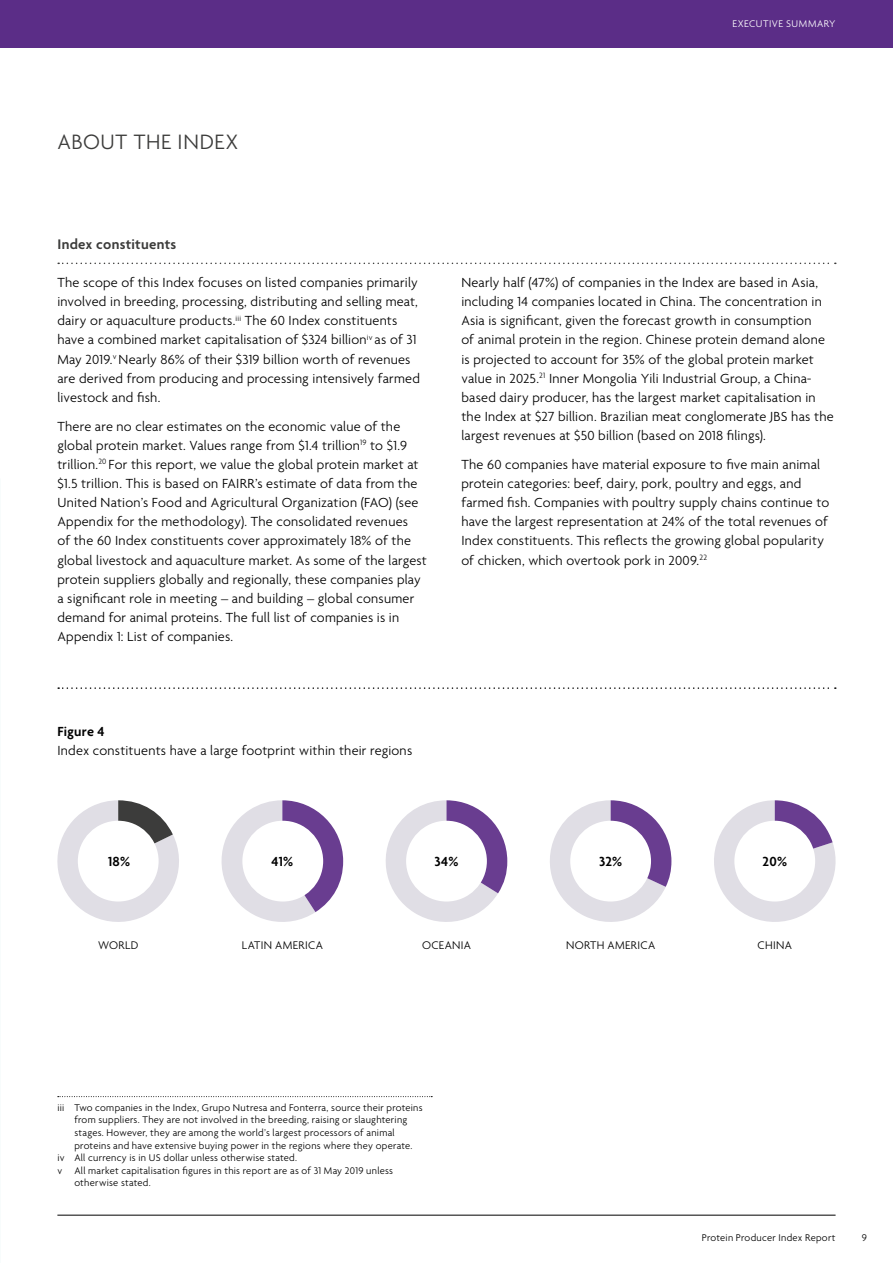
<style>
.page{position:relative;width:893px;height:1263px;background:#fff}
.page>*{position:absolute;margin:0;border:0;box-sizing:border-box;transform-origin:0 0}
.t1{font:300 22.5px "Agenda";letter-spacing:.03em;color:#3c3c3b}
.t2{font:600 15px "Agenda";letter-spacing:.02em;color:#3c3c3b}
.body{font:300 14.25px/19.2px "Agenda";letter-spacing:.015em;color:#000}
.body-2{font:600 14.25px "Agenda";letter-spacing:.02em;color:#000}
.body-3{font:300 12px "Agenda";letter-spacing:.03em;color:#000}
.footnote{font:300 10.5px/12.6px "Agenda";letter-spacing:.025em;color:#000}
.body-4{font:300 10.5px "Agenda";letter-spacing:.045em;color:#fff}
.s1{font-weight:600}
</style>
<div class="page">
<hr style="left:57px;top:1215px;width:779px;height:1px;background:#000">
<svg style="left:58px;top:263px;width:778px;height:1px"></svg>
<svg style="left:58px;top:1096px;width:374px;height:1px"></svg>
<svg style="left:57px;top:800px;width:122px;height:122px"></svg>
<div style="left:78px;top:821px;width:81px;height:80px;background:#fff;border-radius:50%"></div>
<svg style="left:221px;top:800px;width:122px;height:122px"></svg>
<div style="left:242px;top:821px;width:81px;height:80px;background:#fff;border-radius:50%"></div>
<svg style="left:385px;top:800px;width:122px;height:122px"></svg>
<div style="left:406px;top:821px;width:81px;height:80px;background:#fff;border-radius:50%"></div>
<svg style="left:550px;top:800px;width:121px;height:122px"></svg>
<div style="left:570px;top:821px;width:81px;height:80px;background:#fff;border-radius:50%"></div>
<svg style="left:714px;top:800px;width:122px;height:122px"></svg>
<div style="left:734px;top:821px;width:81px;height:80px;background:#fff;border-radius:50%"></div>
<svg style="left:58px;top:687px;width:778px;height:2px"></svg>
<div style="left:0;top:0;width:893px;height:48px;background:#5b2d87"></div>
<p class="body-4" style="left:732px;top:18px;width:105px">EXECUTIVE SUMMARY</p>
<h2 class="t1" style="left:57px;top:129px;width:183px">ABOUT THE INDEX</h2>
<h3 class="t2" style="left:57px;top:236px;width:120px">Index constituents</h3>
<p class="body" style="left:57px;top:274px;width:364px">The scope of this Index focuses on listed companies primarily involved in breeding, processing, distributing and selling meat, dairy or aquaculture products.<sup>iii</sup> The 60 Index constituents have a combined market capitalisation of $324 billion<sup>iv</sup> as of 31<br>May 2019.<sup>v</sup> Nearly 86% of their $319 billion worth of revenues are derived from producing and processing intensively farmed livestock and fish.</p>
<p class="body" style="left:57px;top:417px;width:371px">There are no clear estimates on the economic value of the global protein market. Values range from $1.4 trillion<sup>19</sup> to $1.9 trillion.<sup>20</sup> For this report, we value the global protein market at $1.5 trillion. This is based on FAIRR’s estimate of data from the United Nation’s Food and Agricultural Organization (FAO) (see Appendix for the methodology). The consolidated revenues<br>of the 60 Index constituents cover approximately 18% of the global livestock and aquaculture market. As some of the largest protein suppliers globally and regionally, these companies play a significant role in meeting – and building – global consumer demand for animal proteins. The full list of companies is in Appendix 1: List of companies.</p>
<p class="body" style="left:57px;top:723px;width:356px"><span class="s1">Figure 4<br></span>Index constituents have a large footprint within their regions</p>
<p class="body" style="left:461px;top:274px;width:374px">Nearly half (47%) of companies in the Index are based in Asia, including 14 companies located in China. The concentration in Asia is significant, given the forecast growth in consumption<br>of animal protein in the region. Chinese protein demand alone is projected to account for 35% of the global protein market value in 2025.<sup>21</sup> Inner Mongolia Yili Industrial Group, a China&shy;based dairy producer, has the largest market capitalisation in the Index at $27 billion. Brazilian meat conglomerate JBS has the largest revenues at $50 billion (based on 2018 filings).</p>
<p class="body" style="left:461px;top:456px;width:369px">The 60 companies have material exposure to five main animal protein categories: beef, dairy, pork, poultry and eggs, and farmed fish. Companies with poultry supply chains continue to have the largest representation at 24% of the total revenues of Index constituents. This reflects the growing global popularity of chicken, which overtook pork in 2009.<sup>22</sup></p>
<p class="body-2" style="left:108px;top:853px;width:24px">18%</p>
<p class="body-2" style="left:272px;top:853px;width:23px">41%</p>
<p class="body-2" style="left:435px;top:853px;width:25px">34%</p>
<p class="body-2" style="left:599px;top:853px;width:25px">32%</p>
<p class="body-2" style="left:762px;top:853px;width:26px">20%</p>
<p class="body-3" style="left:98px;top:938px;width:42px">WORLD</p>
<p class="body-3" style="left:242px;top:938px;width:83px">LATIN AMERICA</p>
<p class="body-3" style="left:422px;top:938px;width:50px">OCEANIA</p>
<p class="body-3" style="left:566px;top:938px;width:91px">NORTH AMERICA</p>
<p class="body-3" style="left:758px;top:938px;width:36px">CHINA</p>
<p class="footnote" style="left:74px;top:1102px;width:350px;text-indent:-17px">iii Two companies in the Index, Grupo Nutresa and Fonterra, source their proteins from suppliers. They are not involved in the breeding, raising or slaughtering stages. However, they are among the world’s largest processors of animal proteins and have extensive buying power in the regions where they operate.</p>
<p class="footnote" style="left:57px;top:1152px;width:241px">iv All currency is in US dollar unless otherwise stated.</p>
<p class="footnote" style="left:74px;top:1165px;width:320px;text-indent:-17px">v All market capitalisation figures in this report are as of 31 May 2019 unless otherwise stated.</p>
<p class="footnote" style="left:702px;top:1232px;width:135px">Protein Producer Index Report</p>
<p class="footnote" style="left:862px;top:1232px;width:7px">9</p>
</div>
